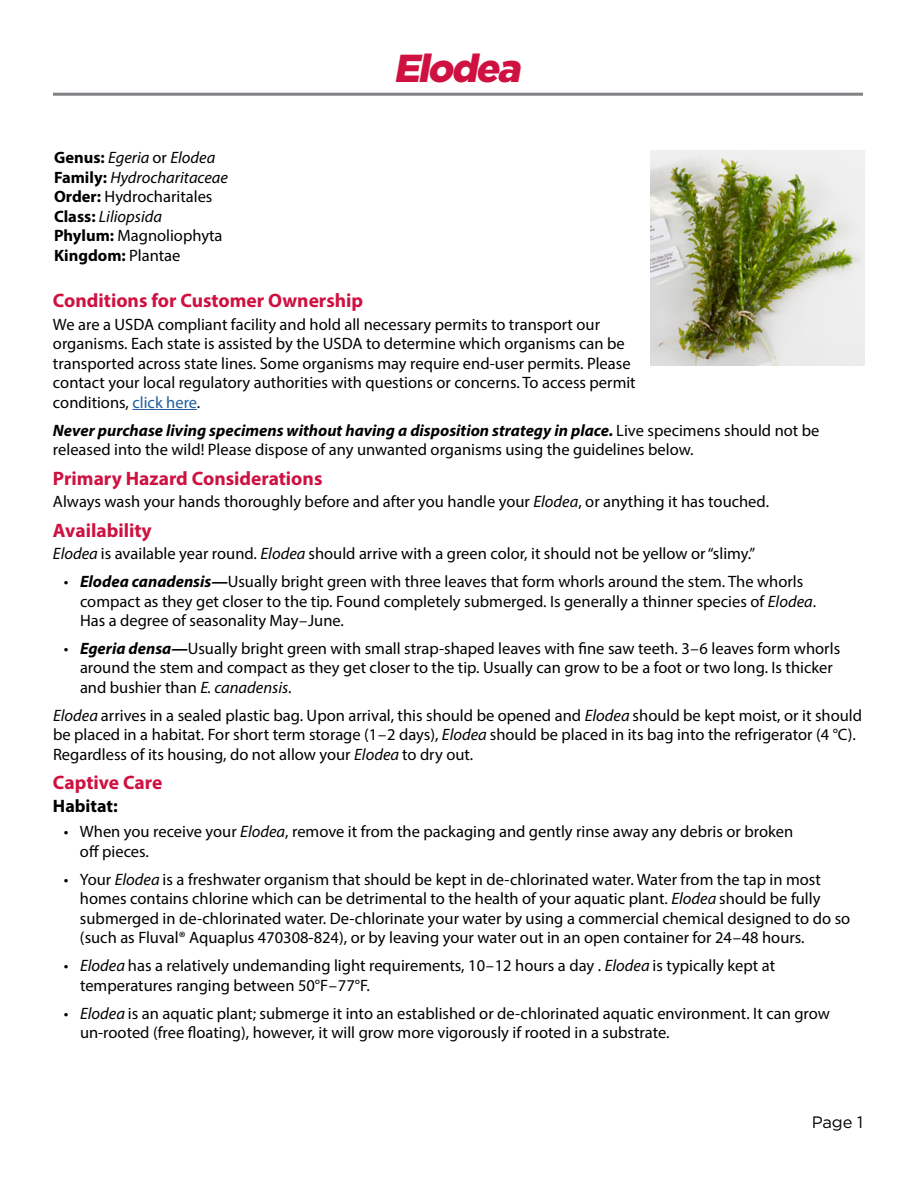
<style>
.page{position:relative;width:918px;height:1188px;background:#fff}
.page>*{position:absolute;margin:0;border:0;box-sizing:border-box;transform-origin:0 0}
.t1{font:italic 900 39px "Gotham";color:#ce1141}
.t2{font:700 19.5px "Myriad Pro";color:#ce1141}
.t3{font:700 18px "Myriad Pro";color:#000}
.t4{font:16.5px/19.5px "Myriad Pro";color:#000}
.t5{font:700 16.5px/19.5px "Myriad Pro";color:#000}
.t6{font:16.5px "Gotham";color:#000}
.s1{font-weight:400;font-style:italic}
.s2{font-weight:400}
.s3{color:#215e9e}
.s4{font-weight:700;font-style:italic}
.s5{font-style:italic}
</style>
<div class="page">
<hr style="left:53px;top:93px;width:810px;height:3px;background:#808285">
<hr style="left:132px;top:409px;width:65px;height:1px;background:#215e9e">
<img style="left:650px;top:151px;width:215px;height:214px">
<p class="t5" style="left:54px;top:147px;width:175px">Genus: <span class="s1">Egeria</span> <span class="s2">or</span> <span class="s1">Elodea<br></span>Family: <span class="s1">Hydrocharitaceae<br></span>Order: <span class="s2">Hydrocharitales<br></span>Class: <span class="s1">Liliopsida<br></span>Phylum: <span class="s2">Magnoliophyta<br></span>Kingdom: <span class="s2">Plantae</span></p>
<h1 class="t1" style="left:393px;top:46px;width:136px">Elodea</h1>
<p class="t2" style="left:53px;top:288px;width:312px">Conditions for Customer Ownership</p>
<p class="t4" style="left:53px;top:314px;width:584px">We are a USDA compliant facility and hold all necessary permits to transport our organisms. Each state is assisted by the USDA to determine which organisms can be transported across state lines. Some organisms may require end-user permits. Please contact your local regulatory authorities with questions or concerns. To access permit conditions, <span class="s3">click here</span>.</p>
<p class="t4" style="left:53px;top:420px;width:768px"><span class="s4">Never purchase living specimens without having a disposition strategy in place.</span> Live specimens should not be released into the wild! Please dispose of any unwanted organisms using the guidelines below.</p>
<p class="t2" style="left:53px;top:465px;width:271px">Primary Hazard Considerations</p>
<p class="t4" style="left:53px;top:492px;width:718px">Always wash your hands thoroughly before and after you handle your <span class="s5">Elodea</span>, or anything it has touched.</p>
<p class="t2" style="left:53px;top:517px;width:100px">Availability</p>
<p class="t4" style="left:53px;top:544px;width:704px"><span class="s5">Elodea</span> is available year round. <span class="s5">Elodea</span> should arrive with a green color, it should not be yellow or “slimy.”</p>
<p class="t4" style="left:80px;top:572px;width:738px;text-indent:-16px">• <span class="s4">Elodea canadensis—</span>Usually bright green with three leaves that form whorls around the stem. The whorls compact as they get closer to the tip. Found completely submerged. Is generally a thinner species of <span class="s5">Elodea</span>.<br>Has a degree of seasonality May–June.</p>
<p class="t4" style="left:80px;top:638px;width:762px;text-indent:-16px">• <span class="s4">Egeria densa—</span>Usually bright green with small strap-shaped leaves with fine saw teeth. 3–6 leaves form whorls around the stem and compact as they get closer to the tip. Usually can grow to be a foot or two long. Is thicker and bushier than <span class="s5">E. canadensis</span>.</p>
<p class="t4" style="left:53px;top:705px;width:811px"><span class="s5">Elodea</span> arrives in a sealed plastic bag. Upon arrival, this should be opened and <span class="s5">Elodea</span> should be kept moist, or it should be placed in a habitat. For short term storage (1–2 days), <span class="s5">Elodea</span> should be placed in its bag into the refrigerator (4 °C).<br>Regardless of its housing, do not allow your <span class="s5">Elodea</span> to dry out.</p>
<p class="t2" style="left:53px;top:770px;width:111px">Captive Care</p>
<p class="t3" style="left:53px;top:794px;width:66px">Habitat:</p>
<p class="t4" style="left:80px;top:822px;width:715px;text-indent:-16px">• When you receive your <span class="s5">Elodea</span>, remove it from the packaging and gently rinse away any debris or broken off pieces.</p>
<p class="t4" style="left:80px;top:869px;width:772px;text-indent:-16px">• Your <span class="s5">Elodea</span> is a freshwater organism that should be kept in de-chlorinated water. Water from the tap in most homes contains chlorine which can be detrimental to the health of your aquatic plant. <span class="s5">Elodea</span> should be fully submerged in de-chlorinated water. De-chlorinate your water by using a commercial chemical designed to do so (such as Fluval® Aquaplus 470308-824), or by leaving your water out in an open container for 24–48 hours.</p>
<p class="t4" style="left:80px;top:956px;width:697px;text-indent:-16px">• <span class="s5">Elodea</span> has a relatively undemanding light requirements, 10–12 hours a day . <span class="s5">Elodea</span> is typically kept at temperatures ranging between 50°F–77°F.</p>
<p class="t4" style="left:80px;top:1003px;width:751px;text-indent:-16px">• <span class="s5">Elodea</span> is an aquatic plant; submerge it into an established or de-chlorinated aquatic environment. It can grow un-rooted (free floating), however, it will grow more vigorously if rooted in a substrate.</p>
<p class="t6" style="left:812px;top:1113px;width:53px">Page 1</p>
</div>
